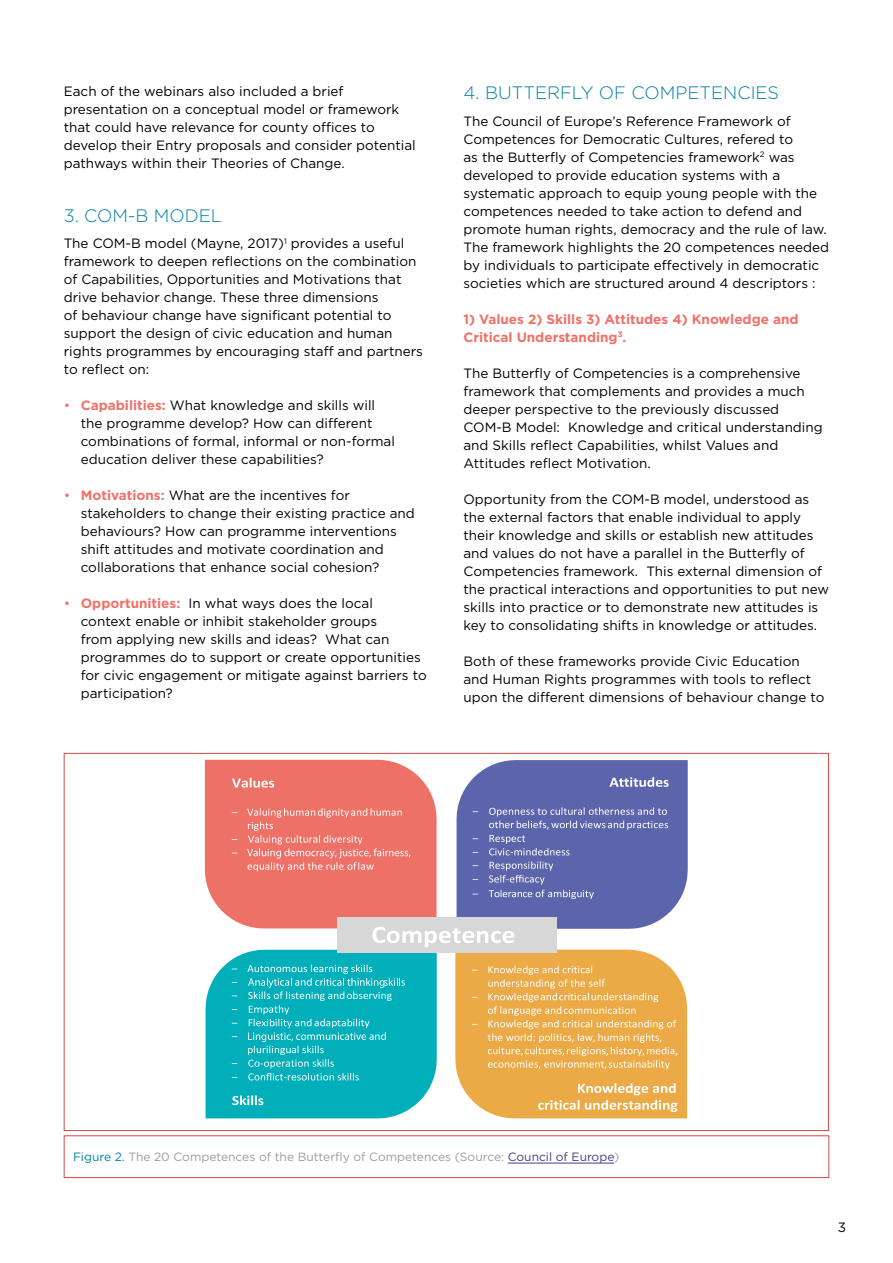
<style>
.page{position:relative;width:893px;height:1263px;background:#fff}
.page>*{position:absolute;margin:0;border:0;box-sizing:border-box;transform-origin:0 0}
.t1{font:300 18px "Gotham";color:#0081a7}
.t2{font:13.5px/18px "Gotham";color:#000}
.t3{font:700 13.5px/18px "Gotham";color:#f07167}
.t4{font:12px "Gotham";color:#9d9d9c}
.s1{color:#f07167}
.s2{font-weight:700;color:#f07167}
.s3{color:#0081a7}
.s4{color:#463b8c}
</style>
<div class="page">
<svg style="left:205px;top:760px;width:483px;height:358px;background:#a2a19c"></svg>
<hr style="left:508px;top:1163px;width:106px;height:1px;background:#463b8c">
<div style="left:64px;top:1135px;width:765px;height:43px;border:1px solid #d94848"></div>
<p class="t2" style="left:64px;top:82px;width:354px">Each of the webinars also included a brief presentation on a conceptual model or framework that could have relevance for county offices to develop their Entry proposals and consider potential pathways within their Theories of Change.</p>
<h1 class="t1" style="left:64px;top:204px;width:160px">3. COM-B MODEL</h1>
<p class="t2" style="left:64px;top:234px;width:361px">The COM-B model (Mayne, 2017)<sup>1</sup> provides a useful framework to deepen reflections on the combination of Capabilities, Opportunities and Motivations that drive behavior change. These three dimensions<br>of behaviour change have significant potential to support the design of civic education and human rights programmes by encouraging staff and partners to reflect on:</p>
<p class="t2" style="left:81px;top:396px;width:316px;text-indent:-17px"><span class="s1">•</span> <span class="s2">Capabilities:</span> What knowledge and skills will the programme develop? How can different combinations of formal, informal or non-formal education deliver these capabilities?</p>
<p class="t2" style="left:81px;top:486px;width:336px;text-indent:-17px"><span class="s1">•</span> <span class="s2">Motivations:</span> What are the incentives for stakeholders to change their existing practice and behaviours? How can programme interventions shift attitudes and motivate coordination and collaborations that enhance social cohesion?</p>
<p class="t2" style="left:81px;top:594px;width:347px;text-indent:-17px"><span class="s1">•</span> <span class="s2">Opportunities:</span> In what ways does the local context enable or inhibit stakeholder groups<br>from applying new skills and ideas? What can programmes do to support or create opportunities for civic engagement or mitigate against barriers to participation?</p>
<h1 class="t1" style="left:463px;top:82px;width:317px">4. BUTTERFLY OF COMPETENCIES</h1>
<p class="t2" style="left:463px;top:112px;width:367px">The Council of Europe’s Reference Framework of Competences for Democratic Cultures, refered to<br>as the Butterfly of Competencies framework<sup>2</sup> was developed to provide education systems with a systematic approach to equip young people with the competences needed to take action to defend and promote human rights, democracy and the rule of law.<br>The framework highlights the 20 competences needed by individuals to participate effectively in democratic societies which are structured around 4 descriptors :</p>
<p class="t3" style="left:463px;top:310px;width:337px">1) Values 2) Skills 3) Attitudes 4) Knowledge and<br>Critical Understanding<sup>3</sup>.</p>
<p class="t2" style="left:463px;top:364px;width:361px">The Butterfly of Competencies is a comprehensive framework that complements and provides a much deeper perspective to the previously discussed COM-B Model: Knowledge and critical understanding and Skills reflect Capabilities, whilst Values and Attitudes reflect Motivation.</p>
<p class="t2" style="left:463px;top:490px;width:367px">Opportunity from the COM-B model, understood as the external factors that enable individual to apply their knowledge and skills or establish new attitudes and values do not have a parallel in the Butterfly of Competencies framework. This external dimension of the practical interactions and opportunities to put new skills into practice or to demonstrate new attitudes is key to consolidating shifts in knowledge or attitudes.</p>
<p class="t2" style="left:463px;top:652px;width:362px">Both of these frameworks provide Civic Education and Human Rights programmes with tools to reflect upon the different dimensions of behaviour change to</p>
<p class="t4" style="left:73px;top:1149px;width:548px"><span class="s3">Figure 2.</span> The 20 Competences of the Butterfly of Competences (Source: <span class="s4">Council of Europe</span>)</p>
<p class="t2" style="left:838px;top:1218px;width:10px">3</p>
</div>
